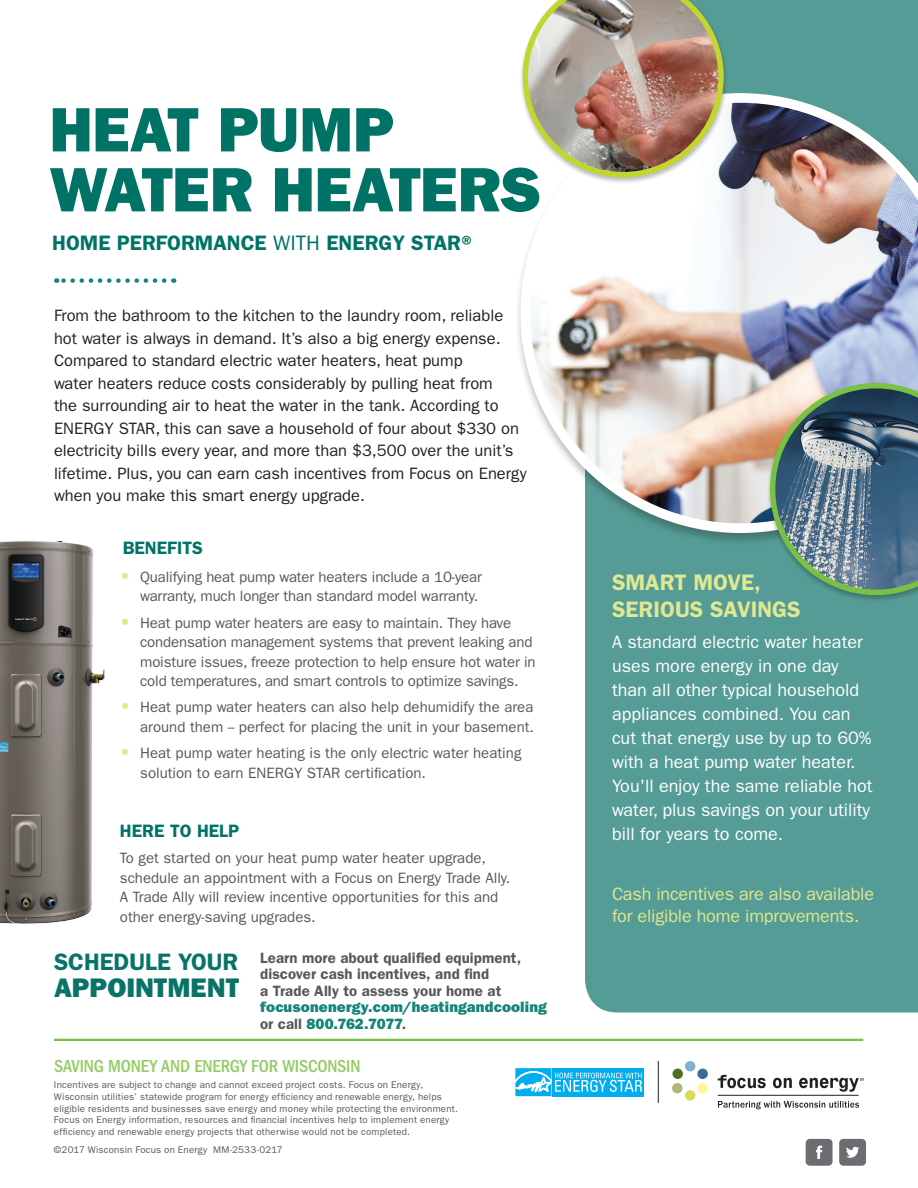
<style>
.page{position:relative;width:918px;height:1188px;background:#fff}
.page>*{position:absolute;margin:0;border:0;box-sizing:border-box;transform-origin:0 0}
.t1{font:63px/60px "ITC Franklin Gothic Std Hvy";letter-spacing:-.01em;color:#007367}
.t2{font:27px "ITC Franklin Gothic Std Hvy";color:#0a7367}
.t3{font:600 23.85px "ITC Franklin Gothic Std";color:#0a7367}
.t4{font:600 22.5px/27px "ITC Franklin Gothic Std";color:#dfe892}
.t5{font:600 21px "ITC Franklin Gothic Std";color:#007367}
.t6{font:18px/24px "ITC Franklin Gothic Std";color:#fff}
.t7{font:18px/22.5px "ITC Franklin Gothic Std";letter-spacing:-.01em;color:#dfe892}
.t8{font:500 condensed 18px "ITC Franklin Gothic Std";letter-spacing:-.01em;color:#94cb64}
.t9{font:600 18px "ITC Franklin Gothic Std";color:#007367}
.t10{font:16.5px/22.5px "ITC Franklin Gothic Std";color:#231f20}
.t11{font:15px/19.5px "ITC Franklin Gothic Std";color:#57585a}
.t12{font:600 15px/16.5px "ITC Franklin Gothic Std";letter-spacing:.005em;color:#57585a}
.t13{font:15px/16.5px "ITC Franklin Gothic Std Hvy";letter-spacing:.01em;color:#15857c}
.t14{font:9.75px/11.7px "ITC Franklin Gothic Std";letter-spacing:.02em;color:#57585a}
.s1{font-weight:400}
.s2{font-family:"ITC Franklin Gothic Std Hvy";font-size:18px;color:#dfe892}
.s3{font-family:"ITC Franklin Gothic Std";font-weight:600;color:#57585a}
</style>
<div class="page">
<div style="left:585px;top:0;width:333px;height:1012px;background:#549c95"></div>
<hr style="left:54px;top:1039px;width:809px;height:2px;background:#79c142">
<svg style="left:839px;top:1139px;width:27px;height:27px"></svg>
<svg style="left:806px;top:1139px;width:27px;height:27px"></svg>
<div style="left:514px;top:92px;width:404px;height:454px;background:#231f20;opacity:.3"></div>
<img style="left:520px;top:93px;width:398px;height:440px">
<div style="left:767px;top:382px;width:151px;height:220px;background:#231f20;opacity:.3"></div>
<svg style="left:770px;top:383px;width:148px;height:212px;background:#668389"></svg>
<div style="left:519px;top:0;width:209px;height:185px;background:#231f20;opacity:.3"></div>
<img style="left:523px;top:0;width:201px;height:177px">
<svg style="left:718px;top:1075px;width:48px;height:13px"></svg>
<svg style="left:773px;top:1078px;width:19px;height:10px"></svg>
<svg style="left:799px;top:1078px;width:65px;height:14px"></svg>
<hr style="left:718px;top:1095px;width:141px;height:1px;background:#231f20">
<svg style="left:718px;top:1101px;width:141px;height:8px"></svg>
<div style="left:672px;top:1069px;width:11px;height:10px;background:#4b711c;border-radius:50%"></div>
<div style="left:685px;top:1061px;width:10px;height:10px;background:#7db1cd;border-radius:50%"></div>
<div style="left:672px;top:1083px;width:11px;height:10px;background:#b1b579;border-radius:50%"></div>
<div style="left:685px;top:1090px;width:10px;height:11px;background:#d9da55;border-radius:50%"></div>
<div style="left:697px;top:1083px;width:11px;height:10px;background:#fff698;border-radius:50%"></div>
<div style="left:697px;top:1069px;width:11px;height:10px;background:#386e8f;border-radius:50%"></div>
<svg style="left:515px;top:1096px;width:129px;height:1px"></svg>
<div style="left:553px;top:1068px;width:91px;height:28px;background:#00aeef"></div>
<svg style="left:515px;top:1068px;width:127px;height:28px"></svg>
<hr style="left:658px;top:1061px;width:1px;height:42px;background:#231f20">
<svg style="left:56px;top:278px;width:108px;height:5px"></svg>
<img style="left:0;top:540px;width:105px;height:384px">
<h1 class="t1" style="left:50px;top:100px;width:493px">HEAT PUMP<br>WATER HEATERS</h1>
<h3 class="t5" style="left:52px;top:230px;width:426px">HOME PERFORMANCE <span class="s1">WITH</span> ENERGY STAR®</h3>
<p class="t10" style="left:54px;top:305px;width:474px">From the bathroom to the kitchen to the laundry room, reliable hot water is always in demand. It’s also a big energy expense.<br>Compared to standard electric water heaters, heat pump<br>water heaters reduce costs considerably by pulling heat from<br>the surrounding air to heat the water in the tank. According to ENERGY STAR, this can save a household of four about $330 on electricity bills every year, and more than $3,500 over the unit’s lifetime. Plus, you can earn cash incentives from Focus on Energy when you make this smart energy upgrade.</p>
<p class="t9" style="left:123px;top:537px;width:82px">BENEFITS</p>
<p class="t11" style="left:120px;top:567px;width:364px;text-align:right"><span class="s2">•</span> Qualifying heat pump water heaters include a 10-year warranty, much longer than standard model warranty.</p>
<p class="t11" style="left:140px;top:613px;width:397px;text-indent:-20px"><span class="s2">•</span> Heat pump water heaters are easy to maintain. They have condensation management systems that prevent leaking and moisture issues, freeze protection to help ensure hot water in cold temperatures, and smart controls to optimize savings.</p>
<p class="t11" style="left:120px;top:698px;width:416px;text-align:right"><span class="s2">•</span> Heat pump water heaters can also help dehumidify the area around them -- perfect for placing the unit in your basement.</p>
<p class="t11" style="left:140px;top:743px;width:383px;text-indent:-20px"><span class="s2">•</span> Heat pump water heating is the only electric water heating solution to earn ENERGY STAR certification.</p>
<p class="t9" style="left:120px;top:820px;width:121px">HERE TO HELP</p>
<p class="t11" style="left:120px;top:848px;width:392px">To get started on your heat pump water heater upgrade, schedule an appointment with a Focus on Energy Trade Ally.<br>A Trade Ally will review incentive opportunities for this and other energy-saving upgrades.</p>
<h3 class="t3" style="left:54px;top:948px;width:186px">SCHEDULE YOUR</h3>
<h2 class="t2" style="left:54px;top:972px;width:187px">APPOINTMENT</h2>
<p class="t12" style="left:260px;top:949px;width:263px">Learn more about qualified equipment, discover cash incentives, and find<br>a Trade Ally to assess your home at</p>
<p class="t13" style="left:260px;top:999px;width:288px">focusonenergy.com/heatingandcooling <span class="s3">or call</span> 800.762.7077<span class="s3">.</span></p>
<p class="t8" style="left:54px;top:1056px;width:308px">SAVING MONEY AND ENERGY FOR WISCONSIN</p>
<p class="t14" style="left:54px;top:1079px;width:406px">Incentives are subject to change and cannot exceed project costs. Focus on Energy, Wisconsin utilities’ statewide program for energy efficiency and renewable energy, helps eligible residents and businesses save energy and money while protecting the environment.<br>Focus on Energy information, resources and financial incentives help to implement energy efficiency and renewable energy projects that otherwise would not be completed.</p>
<p class="t14" style="left:54px;top:1144px;width:230px">©2017 Wisconsin Focus on Energy MM-2533-0217</p>
<h3 class="t4" style="left:612px;top:569px;width:190px">SMART MOVE,<br>SERIOUS SAVINGS</h3>
<p class="t6" style="left:612px;top:630px;width:262px">A standard electric water heater uses more energy in one day than all other typical household appliances combined. You can cut that energy use by up to 60% with a heat pump water heater.<br>You'll enjoy the same reliable hot water, plus savings on your utility bill for years to come.</p>
<p class="t7" style="left:612px;top:882px;width:264px">Cash incentives are also available for eligible home improvements.</p>
</div>
